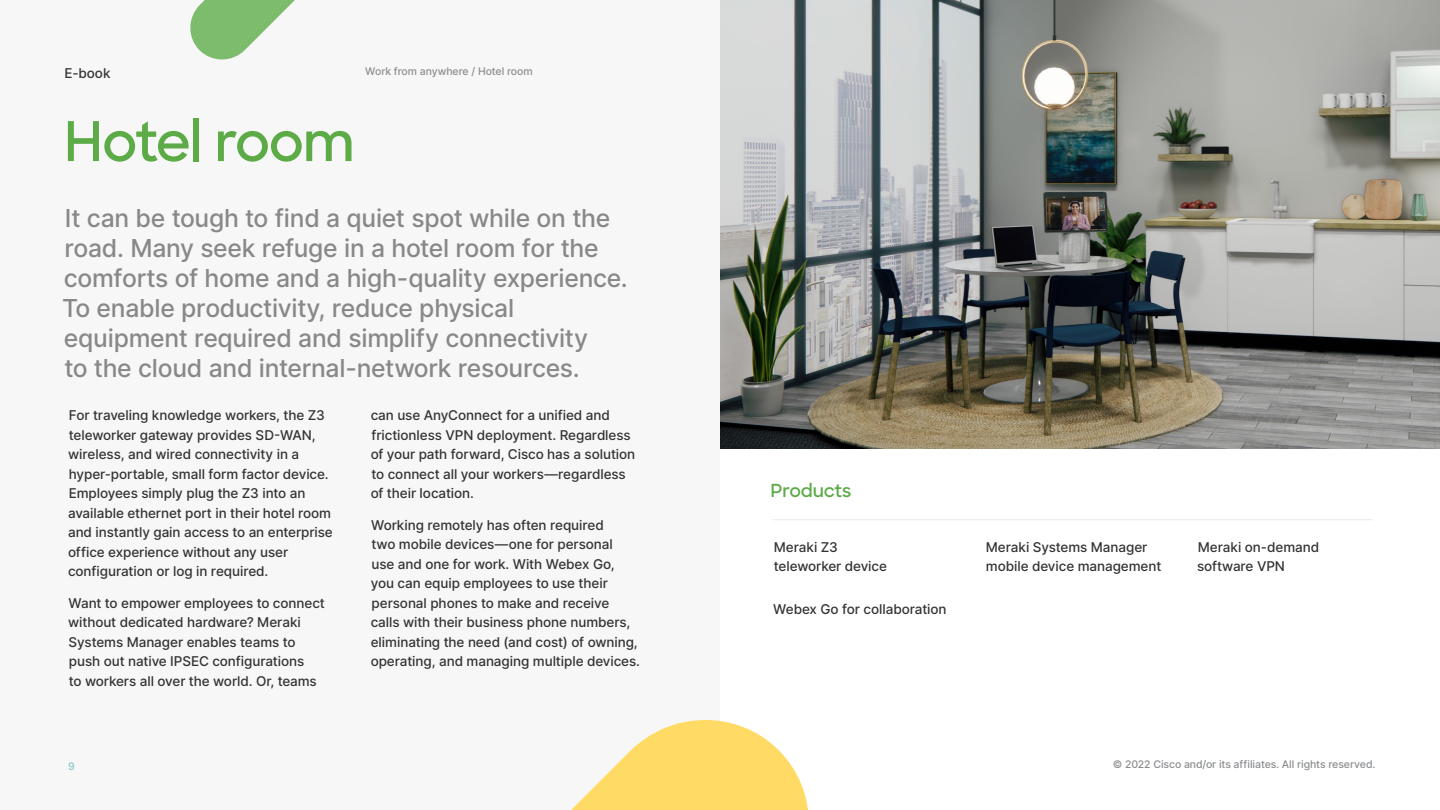
<style>
.page{position:relative;width:1440px;height:810px;background:#fff}
.page>*{position:absolute;margin:0;border:0;box-sizing:border-box;transform-origin:0 0}
.t1{font:600 54.75px "Sharp Sans";letter-spacing:-.03em;color:#5cab47}
.t2{font:500 24.75px/30px "Inter";letter-spacing:-.01em;color:#888}
.t3{font:600 18px "Sharp Sans";letter-spacing:-.01em;color:#5cab47}
.t4{font:500 13.5px/19.5px "Inter";letter-spacing:-.005em;color:#333}
.t5{font:500 10.5px "Inter";letter-spacing:-.005em;color:#8a8c8f}
.t6{font:500 10.5px "Inter";color:#87c9c9}
</style>
<div class="page">
<div style="left:0;top:0;width:720px;height:810px;background:#f7f7f7"></div>
<svg style="left:190px;top:0;width:105px;height:60px"></svg>
<svg style="left:571px;top:720px;width:237px;height:90px;fill:#ffda64"></svg>
<hr style="left:772px;top:519px;width:600px;height:1px;background:#e8e8e8">
<img style="left:720px;top:0;width:720px;height:448px">
<p class="t4" style="left:64px;top:63px;width:48px">E-book</p>
<p class="t5" style="left:365px;top:63px;width:169px">Work from anywhere / Hotel room</p>
<h1 class="t1" style="left:64px;top:101px;width:292px">Hotel room</h1>
<p class="t2" style="left:62px;top:203px;width:567px">It can be tough to find a quiet spot while on the road. Many seek refuge in a hotel room for the comforts of home and a high-quality experience.<br>To enable productivity, reduce physical equipment required and simplify connectivity<br>to the cloud and internal-network resources.</p>
<p class="t4" style="left:68px;top:405px;width:266px">For traveling knowledge workers, the Z3 teleworker gateway provides SD-WAN, wireless, and wired connectivity in a hyper-portable, small form factor device.<br>Employees simply plug the Z3 into an available ethernet port in their hotel room and instantly gain access to an enterprise office experience without any user configuration or log in required.</p>
<p class="t4" style="left:68px;top:593px;width:258px">Want to empower employees to connect without dedicated hardware? Meraki Systems Manager enables teams to push out native IPSEC configurations<br>to workers all over the world. Or, teams</p>
<p class="t4" style="left:371px;top:405px;width:266px">can use AnyConnect for a unified and frictionless VPN deployment. Regardless of your path forward, Cisco has a solution to connect all your workers—regardless of their location.</p>
<p class="t4" style="left:371px;top:515px;width:271px">Working remotely has often required<br>two mobile devices—one for personal<br>use and one for work. With Webex Go, you can equip employees to use their personal phones to make and receive calls with their business phone numbers, eliminating the need (and cost) of owning, operating, and managing multiple devices.</p>
<h3 class="t3" style="left:771px;top:478px;width:82px">Products</h3>
<p class="t4" style="left:774px;top:537px;width:115px">Meraki Z3 teleworker device</p>
<p class="t4" style="left:986px;top:537px;width:177px">Meraki Systems Manager mobile device management</p>
<p class="t4" style="left:1197px;top:537px;width:124px">Meraki on-demand software VPN</p>
<p class="t4" style="left:773px;top:599px;width:175px">Webex Go for collaboration</p>
<p class="t6" style="left:68px;top:758px;width:8px">9</p>
<p class="t5" style="left:1113px;top:757px;width:264px">© 2022 Cisco and/or its affiliates. All rights reserved.</p>
</div>
